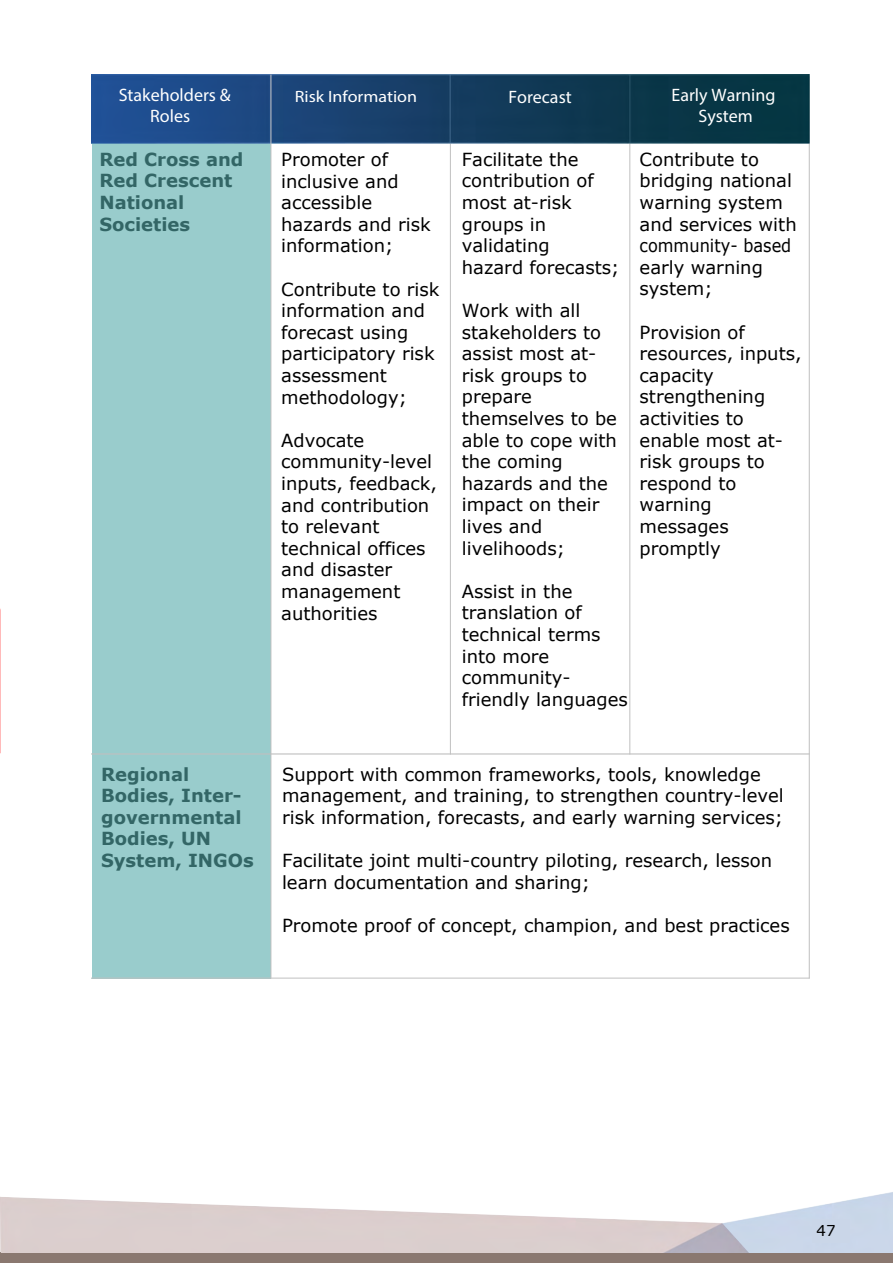
<style>
.page{position:relative;width:893px;height:1263px;background:#fff}
.page>*{position:absolute;margin:0;border:0;box-sizing:border-box;transform-origin:0 0}
.t1{font:18px/21.6px "Verdana";color:#000}
.t2{font:700 18px/21.6px "Verdana";color:#366}
.t3{font:500 18px/21.6px "Avenir";color:#fff;text-align:center}
.t4{font:500 16.35px "Avenir";color:#fff;scale:1.1 1}
.t5{font:15px "Verdana";color:#000}
</style>
<div class="page">
<img style="left:0;top:608px;width:1px;height:145px">
<div style="left:91px;top:142px;width:180px;height:836px;background:#9cc"></div>
<hr style="left:91px;top:75px;width:1px;height:903px;background:#fff">
<hr style="left:450px;top:75px;width:1px;height:679px;background:#c0c0c0">
<hr style="left:629px;top:75px;width:1px;height:679px;background:#c0c0c0">
<hr style="left:809px;top:75px;width:1px;height:903px;background:#c0c0c0">
<hr style="left:91px;top:978px;width:719px;height:1px;background:#c0c0c0">
<hr style="left:91px;top:753px;width:719px;height:1px;background:#c0c0c0">
<hr style="left:91px;top:142px;width:719px;height:1px;background:#c0c0c0">
<hr style="left:91px;top:75px;width:719px;height:1px;background:#fff">
<img style="left:92px;top:74px;width:717px;height:69px">
<hr style="left:270px;top:75px;width:1px;height:903px;background:#c0c0c0">
<img style="left:642px;top:1192px;width:251px;height:61px">
<div style="left:1px;top:1253px;width:892px;height:10px;background:#8a7870"></div>
<div style="left:813px;top:1219px;width:37px;height:23px;background:#cad6e8"></div>
<p class="t3" style="left:119px;top:84px;width:113px">Stakeholders &amp;</p>
<p class="t4" style="left:295px;top:86px;width:113px">Risk Information</p>
<p class="t3" style="left:150px;top:105px;width:41px">Roles</p>
<p class="t2" style="left:99px;top:148px;width:146px">Red Cross and<br>Red Crescent<br>National<br>Societies</p>
<p class="t1" style="left:281px;top:148px;width:151px">Promoter of inclusive and accessible hazards and risk information;</p>
<p class="t1" style="left:281px;top:278px;width:160px">Contribute to risk information and forecast using participatory risk assessment methodology;</p>
<p class="t1" style="left:281px;top:429px;width:157px">Advocate community-level inputs, feedback, and contribution to relevant technical offices and disaster management authorities</p>
<p class="t3" style="left:508px;top:86px;width:65px">Forecast</p>
<p class="t3" style="left:671px;top:84px;width:106px">Early Warning<br>System</p>
<p class="t1" style="left:462px;top:148px;width:159px">Facilitate the contribution of most at-risk groups in validating<br>hazard forecasts;</p>
<p class="t1" style="left:462px;top:299px;width:157px">Work with all stakeholders to assist most at&shy;risk groups to prepare themselves to be able to cope with the coming hazards and the impact on their lives and livelihoods;</p>
<p class="t1" style="left:462px;top:580px;width:168px">Assist in the translation of technical terms into more community&shy;friendly languages</p>
<p class="t1" style="left:640px;top:148px;width:159px">Contribute to bridging national warning system and services with community- based early warning system;</p>
<p class="t1" style="left:640px;top:321px;width:164px">Provision of resources, inputs, capacity strengthening activities to enable most at&shy;risk groups to respond to warning messages promptly</p>
<p class="t2" style="left:101px;top:763px;width:154px">Regional<br>Bodies, Inter&shy;governmental<br>Bodies, UN<br>System, INGOs</p>
<p class="t1" style="left:282px;top:763px;width:503px">Support with common frameworks, tools, knowledge management, and training, to strengthen country-level risk information, forecasts, and early warning services;</p>
<p class="t1" style="left:282px;top:850px;width:492px">Facilitate joint multi-country piloting, research, lesson learn documentation and sharing;</p>
<p class="t1" style="left:282px;top:914px;width:509px">Promote proof of concept, champion, and best practices</p>
<p class="t5" style="left:817px;top:1220px;width:21px">47</p>
</div>
